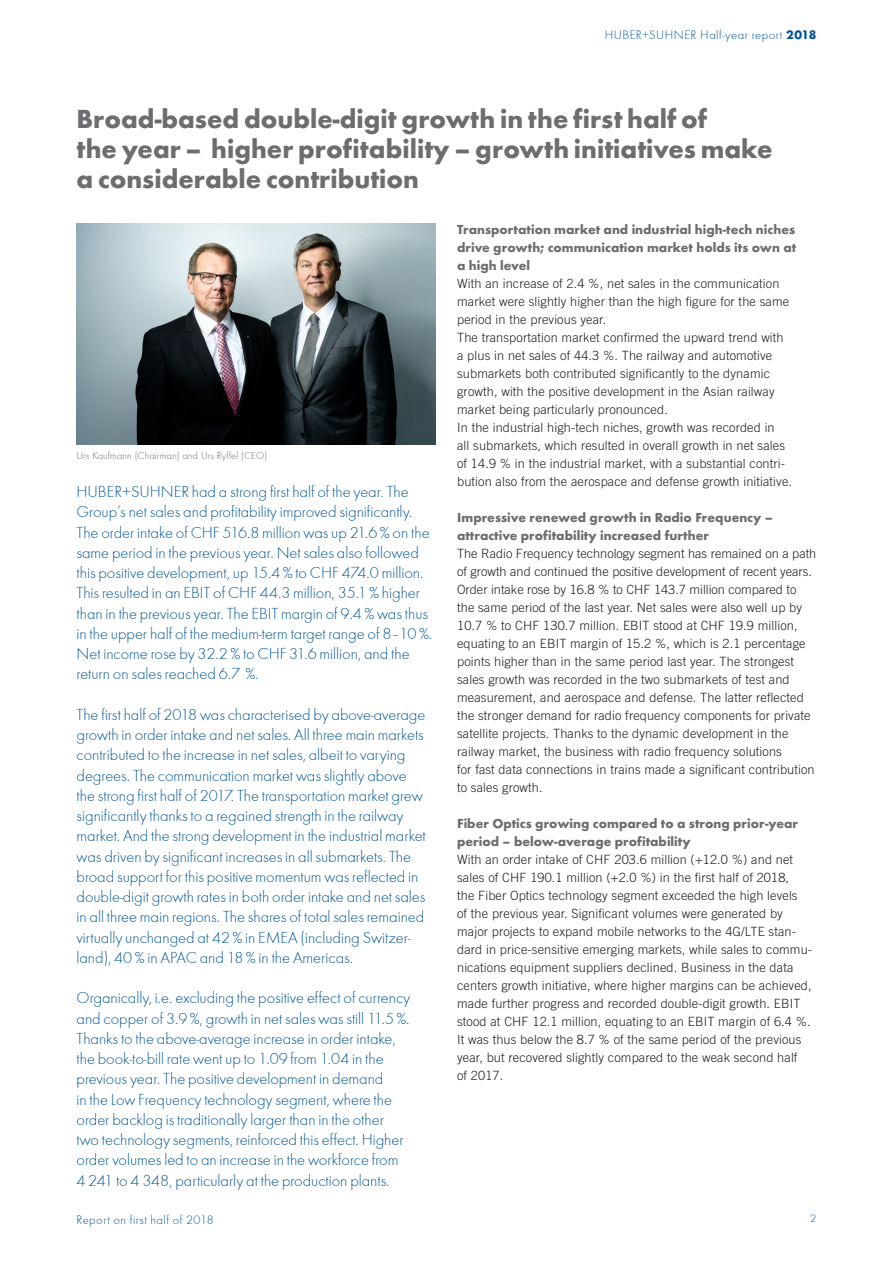
<style>
.page{position:relative;width:893px;height:1263px;background:#fff}
.page>*{position:absolute;margin:0;border:0;box-sizing:border-box;transform-origin:0 0}
._001_Haupt_Headline{font:700 27px/30px "Futura T";color:#6c6d70}
._002_Lead_Futura_11{font:300 16.5px/20.2px "Futura T";color:#005595}
._002_Zwischentitel_g{font:700 13.5px/18px "Futura T";color:#6c6d70}
._003_Fliess_Trade_8{font:300 12.75px/18px "Trade Gothic LT Std";letter-spacing:.01em;color:#231f20}
._03__Fliess_Trade_d{font:300 12.75px "Futura T";letter-spacing:.035em;color:#005595}
.t1{font:300 11.25px "Futura T";color:#005595}
.t06_inCHF1000_fut_bo{font:300 10.5px "Futura T";letter-spacing:.005em;color:#6c6d70}
.s1{font-weight:700}
</style>
<div class="page">
<img style="left:77px;top:223px;width:359px;height:221px">
<p class="_03__Fliess_Trade_d" style="left:605px;top:28px;width:213px">HUBER+SUHNER Half-year report <span class="s1">2018</span></p>
<p class="_001_Haupt_Headline" style="left:77px;top:104px;width:698px">Broad-based double-digit growth in the first half of<br>the year – higher profitability – growth initiatives make a considerable contribution</p>
<p class="t06_inCHF1000_fut_bo" style="left:77px;top:449px;width:192px">Urs Kaufmann (Chairman) and Urs Ryffel (CEO)</p>
<p class="_002_Lead_Futura_11" style="left:77px;top:482px;width:357px">HUBER+SUHNER had a strong first half of the year. The Group’s net sales and profitability improved significantly.<br>The order intake of CHF 516.8 million was up 21.6% on the same period in the previous year. Net sales also followed this positive development, up 15.4% to CHF 474.0 million.<br>This resulted in an EBIT of CHF 44.3 million, 35.1% higher than in the previous year. The EBIT margin of 9.4% was thus in the upper half of the medium-term target range of 8–10 %.<br>Net income rose by 32.2% to CHF 31.6 million, and the return on sales reached 6.7 %.</p>
<p class="_002_Lead_Futura_11" style="left:77px;top:705px;width:351px">The first half of 2018 was characterised by above-average growth in order intake and net sales. All three main markets contributed to the increase in net sales, albeit to varying degrees. The communication market was slightly above the strong first half of 2017. The transportation market grew significantly thanks to a regained strength in the railway market. And the strong development in the industrial market was driven by significant increases in all submarkets. The broad support for this positive momentum was reflected in double-digit growth rates in both order intake and net sales in all three main regions. The shares of total sales remained virtually unchanged at 42% in EMEA (including Switzer&shy;land), 40% in APAC and 18% in the Americas.</p>
<p class="_002_Lead_Futura_11" style="left:77px;top:988px;width:335px">Organically, i.e. excluding the positive effect of currency and copper of 3.9%, growth in net sales was still 11.5%.<br>Thanks to the above-average increase in order intake, the book-to-bill rate went up to 1.09 from 1.04 in the previous year. The positive development in demand<br>in the Low Frequency technology segment, where the order backlog is traditionally larger than in the other two technology segments, reinforced this effect. Higher order volumes led to an increase in the workforce from 4 241 to 4 348, particularly at the production plants.</p>
<p class="_03__Fliess_Trade_d" style="left:77px;top:1212px;width:139px">Report on first half of 2018</p>
<p class="_002_Zwischentitel_g" style="left:457px;top:220px;width:341px;text-align:justify">Transportation market and industrial high-tech niches drive growth; communication market holds its own at a high level</p>
<p class="_003_Fliess_Trade_8" style="left:457px;top:274px;width:333px">With an increase of 2.4 %, net sales in the communication market were slightly higher than the high figure for the same period in the previous year.</p>
<p class="_003_Fliess_Trade_8" style="left:457px;top:328px;width:328px">The transportation market confirmed the upward trend with a plus in net sales of 44.3 %. The railway and automotive submarkets both contributed significantly to the dynamic growth, with the positive development in the Asian railway market being particularly pronounced.</p>
<p class="_003_Fliess_Trade_8" style="left:457px;top:418px;width:336px">In the industrial high-tech niches, growth was recorded in<br>all submarkets, which resulted in overall growth in net sales of 14.9 % in the industrial market, with a substantial contri&shy;bution also from the aerospace and defense growth initiative.</p>
<p class="_002_Zwischentitel_g" style="left:457px;top:508px;width:317px">Impressive renewed growth in Radio Frequency – attractive profitability increased further</p>
<p class="_003_Fliess_Trade_8" style="left:457px;top:544px;width:361px">The Radio Frequency technology segment has remained on a path of growth and continued the positive development of recent years.<br>Order intake rose by 16.8 % to CHF 143.7 million compared to the same period of the last year. Net sales were also well up by 10.7 % to CHF 130.7 million. EBIT stood at CHF 19.9 million, equating to an EBIT margin of 15.2 %, which is 2.1 percentage points higher than in the same period last year. The strongest sales growth was recorded in the two submarkets of test and measurement, and aerospace and defense. The latter reflected the stronger demand for radio frequency components for private satellite projects. Thanks to the dynamic development in the railway market, the business with radio frequency solutions<br>for fast data connections in trains made a significant contribution to sales growth.</p>
<p class="_002_Zwischentitel_g" style="left:457px;top:814px;width:342px">Fiber Optics growing compared to a strong prior-year period – below-average profitability</p>
<p class="_003_Fliess_Trade_8" style="left:457px;top:850px;width:356px">With an order intake of CHF 203.6 million (+12.0 %) and net sales of CHF 190.1 million (+2.0 %) in the first half of 2018,<br>the Fiber Optics technology segment exceeded the high levels<br>of the previous year. Significant volumes were generated by major projects to expand mobile networks to the 4G/LTE stan&shy;dard in price-sensitive emerging markets, while sales to commu&shy;nications equipment suppliers declined. Business in the data centers growth initiative, where higher margins can be achieved, made further progress and recorded double-digit growth. EBIT stood at CHF 12.1 million, equating to an EBIT margin of 6.4 %.<br>It was thus below the 8.7 % of the same period of the previous year, but recovered slightly compared to the weak second half<br>of 2017.</p>
<p class="t1" style="left:810px;top:1213px;width:8px">2</p>
</div>
